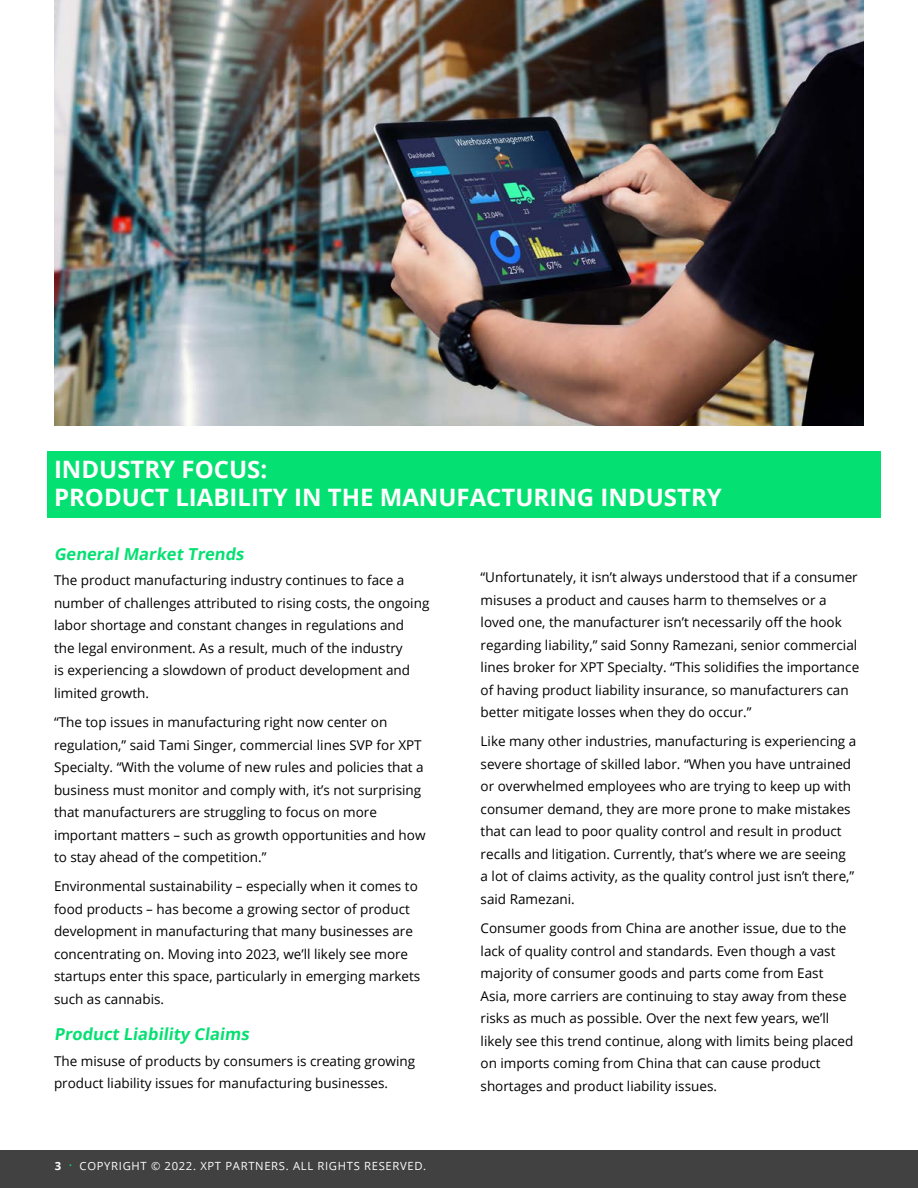
<style>
.page{position:relative;width:918px;height:1188px;background:#fff}
.page>*{position:absolute;margin:0;border:0;box-sizing:border-box;transform-origin:0 0}
.t1{font:700 24px/28.5px "Open Sans";color:#fff}
.t2{font:700 16.5px "Open Sans";color:#05e072}
.t3{font:13.5px/22.5px "Open Sans";color:#000}
.t4{font:11.25px "Open Sans";letter-spacing:.06em;color:#fff}
.s1{font-weight:700}
.s2{font-size:7.5px;color:#05e072}
</style>
<div class="page">
<div style="left:0;top:1150px;width:918px;height:38px;background:#414142"></div>
<img style="left:54px;top:0;width:810px;height:426px">
<div style="left:47px;top:451px;width:833px;height:66px;background:#05e072"></div>
<h1 class="t1" style="left:54px;top:454px;width:669px">INDUSTRY FOCUS:<br>PRODUCT LIABILITY IN THE MANUFACTURING INDUSTRY</h1>
<p class="t2" style="left:54px;top:542px;width:194px">General Market Trends</p>
<p class="t3" style="left:54px;top:569px;width:377px">The product manufacturing industry continues to face a number of challenges attributed to rising costs, the ongoing labor shortage and constant changes in regulations and<br>the legal environment. As a result, much of the industry<br>is experiencing a slowdown of product development and limited growth.</p>
<p class="t3" style="left:54px;top:711px;width:373px">“The top issues in manufacturing right now center on regulation,” said Tami Singer, commercial lines SVP for XPT Specialty. “With the volume of new rules and policies that a business must monitor and comply with, it’s not surprising that manufacturers are struggling to focus on more important matters – such as growth opportunities and how to stay ahead of the competition.”</p>
<p class="t3" style="left:54px;top:875px;width:368px">Environmental sustainability – especially when it comes to food products – has become a growing sector of product development in manufacturing that many businesses are concentrating on. Moving into 2023, we’ll likely see more startups enter this space, particularly in emerging markets such as cannabis.</p>
<p class="t2" style="left:54px;top:1022px;width:200px">Product Liability Claims</p>
<p class="t3" style="left:54px;top:1049px;width:363px">The misuse of products by consumers is creating growing product liability issues for manufacturing businesses.</p>
<p class="t4" style="left:55px;top:1158px;width:373px"><span class="s1">3</span> <span class="s2">•</span> COPYRIGHT © 2022. XPT PARTNERS. ALL RIGHTS RESERVED.</p>
<p class="t3" style="left:481px;top:566px;width:380px">“Unfortunately, it isn’t always understood that if a consumer misuses a product and causes harm to themselves or a loved one, the manufacturer isn’t necessarily off the hook regarding liability,” said Sonny Ramezani, senior commercial lines broker for XPT Specialty. “This solidifies the importance of having product liability insurance, so manufacturers can better mitigate losses when they do occur.”</p>
<p class="t3" style="left:481px;top:730px;width:377px">Like many other industries, manufacturing is experiencing a severe shortage of skilled labor. “When you have untrained or overwhelmed employees who are trying to keep up with consumer demand, they are more prone to make mistakes that can lead to poor quality control and result in product recalls and litigation. Currently, that’s where we are seeing a lot of claims activity, as the quality control just isn’t there,” said Ramezani.</p>
<p class="t3" style="left:481px;top:917px;width:374px">Consumer goods from China are another issue, due to the lack of quality control and standards. Even though a vast majority of consumer goods and parts come from East Asia, more carriers are continuing to stay away from these risks as much as possible. Over the next few years, we’ll likely see this trend continue, along with limits being placed on imports coming from China that can cause product shortages and product liability issues.</p>
</div>
